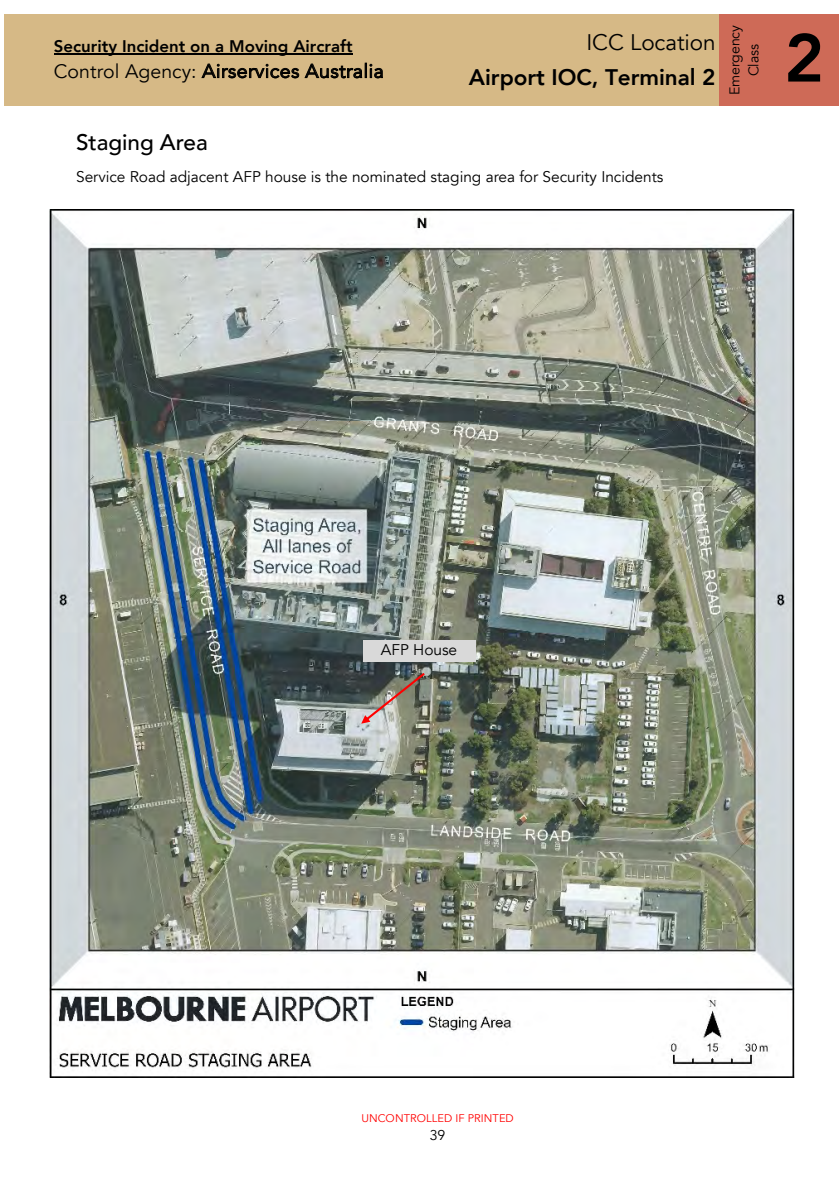
<style>
.page{position:relative;width:840px;height:1191px;background:#fff}
.page>*{position:absolute;margin:0;border:0;box-sizing:border-box;transform-origin:0 0}
.t1{font:800 67.2px "Avenir";color:#000}
.t2{font:800 22.6px/35px "Avenir";letter-spacing:-.005em;color:#000;text-align:right}
.t3{font:500 22.6px "Avenir";letter-spacing:-.005em;color:#000}
.t4{font:19.2px "Avenir";letter-spacing:.025em;color:#000}
.t5{font:800 16.8px "Avenir";color:#000}
.t6{font:15.4px "Avenir";color:#000}
.t7{font:14.2px/19.2px "Avenir";letter-spacing:-.005em;color:#000;text-align:center}
.t8{font:11px "Avenir";letter-spacing:.005em;color:#f00}
.s1{font-size:19.4px}
.s2{font-weight:400}
</style>
<div class="page">
<div style="left:4px;top:14px;width:397px;height:92px;background:#d6b986"></div>
<hr style="left:54px;top:53px;width:298px;height:1px;background:#000">
<div style="left:401px;top:14px;width:318px;height:92px;background:#d6b986"></div>
<div style="left:719px;top:14px;width:50px;height:92px;background:#ce6a57"></div>
<div style="left:769px;top:14px;width:69px;height:92px;background:#ce6a57"></div>
<img style="left:50px;top:209px;width:743px;height:868px">
<svg style="left:361px;top:673px;width:63px;height:50px;background:#827a70"></svg>
<div style="left:362px;top:640px;width:113px;height:21px;background:#d9d9d9"></div>
<p class="t5" style="left:54px;top:33px;width:300px">Security Incident on a Moving Aircraft</p>
<p class="t4" style="left:54px;top:60px;width:331px"><span class="s1">Control Agency:</span> Airservices Australia</p>
<p class="t2" style="left:468px;top:25px;width:248px"><span class="s2">ICC Location<br></span>Airport IOC, Terminal 2</p>
<p class="t7" style="left:724px;top:95px;width:72px;rotate:-90deg">Emergency<br>Class</p>
<p class="t1" style="left:783px;top:6px;width:41px">2</p>
<p class="t3" style="left:76px;top:123px;width:133px">Staging Area</p>
<p class="t6" style="left:76px;top:168px;width:588px">Service Road adjacent AFP house is the nominated staging area for Security Incidents</p>
<p class="t6" style="left:381px;top:641px;width:78px">AFP House</p>
<p class="t8" style="left:361px;top:1111px;width:154px">UNCONTROLLED IF PRINTED</p>
<p class="t7" style="left:429px;top:1126px;width:17px">39</p>
</div>
